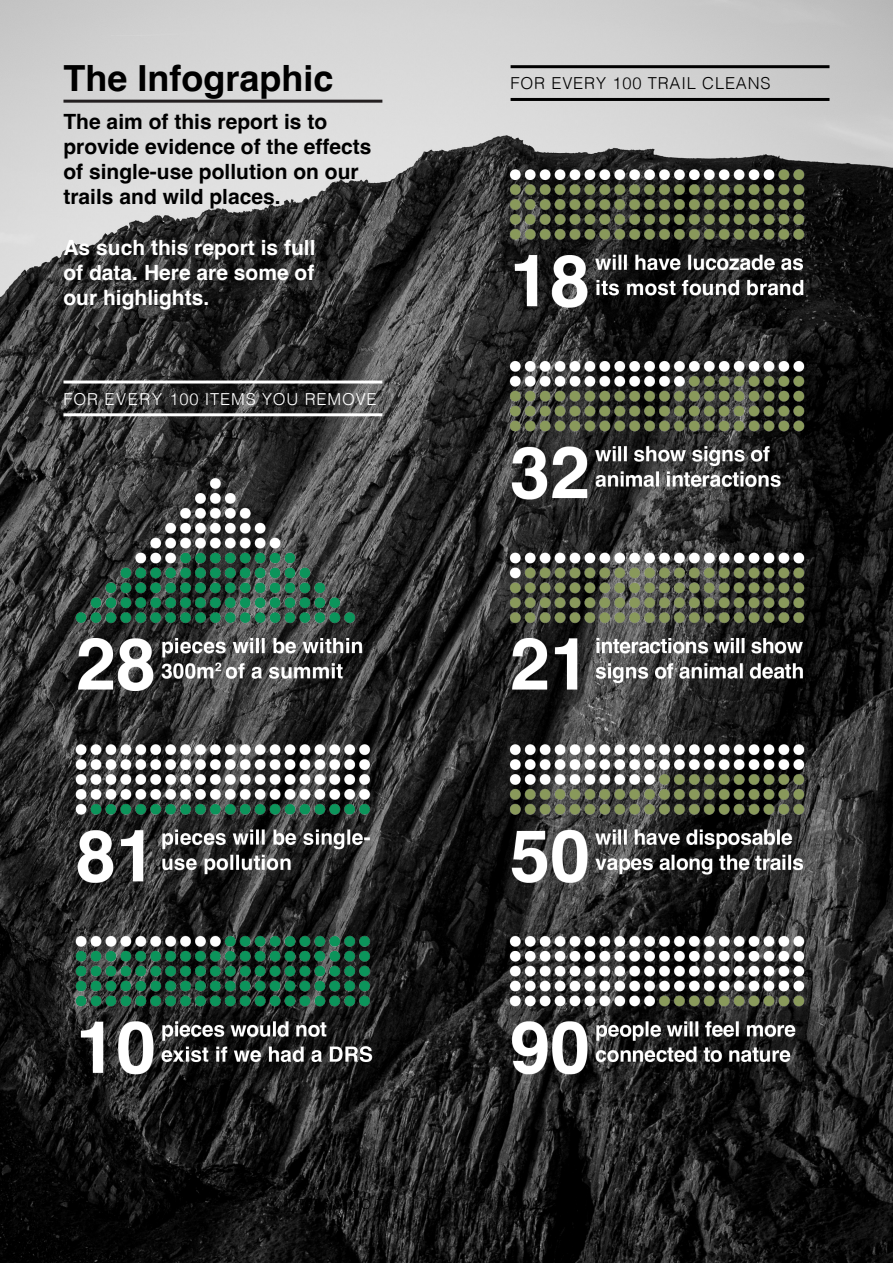
<style>
.page{position:relative;width:893px;height:1263px;background:#fff}
.page>*{position:absolute;margin:0;border:0;box-sizing:border-box;transform-origin:0 0}
.t1{font:700 36px "Helvetica";color:#000}
.t2{font:700 21px/25.2px "Helvetica";color:#000}
.t3{font:700 21px/25.2px "Helvetica";color:#fff;text-align:justify}
.t4{font:300 16.5px "Helvetica";letter-spacing:.05em;color:#fff}
.t5{font:300 16.5px "Helvetica";letter-spacing:.05em;color:#000}
.t6{font:300 13.5px "Helvetica";letter-spacing:.4em;color:#000}
</style>
<div class="page">
<img style="left:0;top:0;width:893px;height:1263px">
<hr style="left:63px;top:100px;width:319px;height:3px;background:#231f20">
<hr style="left:63px;top:380px;width:319px;height:3px;background:#fff">
<hr style="left:63px;top:413px;width:319px;height:3px;background:#fff">
<hr style="left:511px;top:65px;width:318px;height:3px;background:#000">
<hr style="left:511px;top:98px;width:318px;height:3px;background:#000">
<h1 class="t1" style="left:63px;top:63px;width:272px">The Infographic</h1>
<p class="t2" style="left:63px;top:110px;width:310px">The aim of this report is to provide evidence of the effects of single-use pollution on our trails and wild places.</p>
<p class="t3" style="left:63px;top:236px;width:254px">As such this report is full of data. Here are some of our highlights.</p>
<p class="t4" style="left:63px;top:392px;width:315px">FOR EVERY 100 ITEMS YOU REMOVE</p>
<p class="t5" style="left:511px;top:77px;width:261px">FOR EVERY 100 TRAIL CLEANS</p>
<p class="t6" style="left:286px;top:1198px;width:99px">TFT SoOT</p>
<p class="t6" style="left:509px;top:1198px;width:48px">2023</p>
</div>
